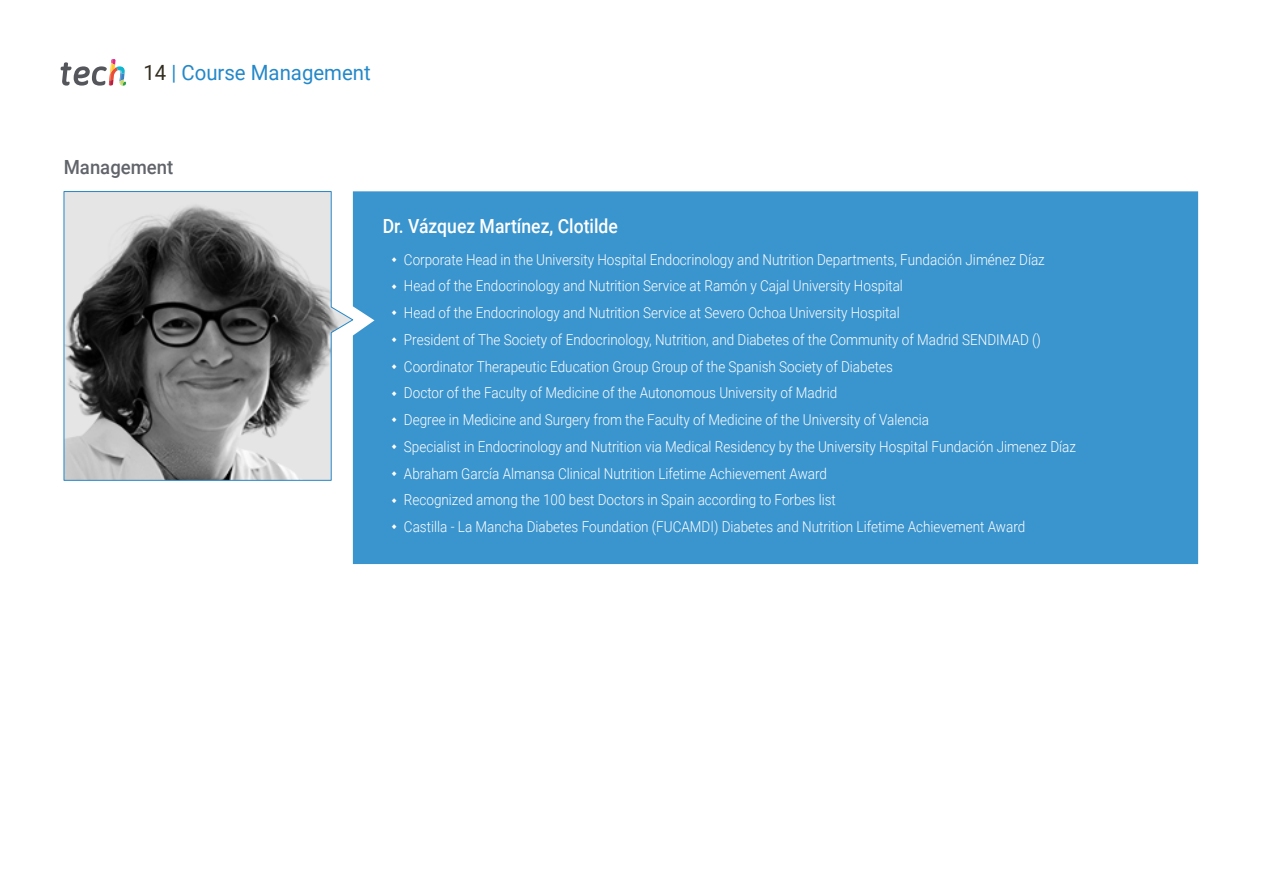
<style>
.page{position:relative;width:1263px;height:893px;background:#fff}
.page>*{position:absolute;margin:0;border:0;box-sizing:border-box;transform-origin:0 0}
.t1{font:21px "Roboto";color:#2488c9}
.t2{font:500 19.5px "Roboto";color:#fff;scale:.9 1}
.t3{font:500 19.5px "Roboto";color:#61646a;scale:.95 1}
.t4{font:300 15px/26.7px "Roboto";color:#fff;scale:.9 1}
.s1{color:#312e20}
</style>
<div class="page">
<div style="left:353px;top:191px;width:845px;height:373px;background:#3a94ce"></div>
<svg style="left:64px;top:191px;width:289px;height:290px;background:#8c8e8e"></svg>
<svg style="left:61px;top:59px;width:65px;height:27px"></svg>
<svg style="left:392px;top:257px;width:5px;height:5px"></svg>
<svg style="left:392px;top:284px;width:5px;height:5px"></svg>
<svg style="left:392px;top:310px;width:5px;height:5px"></svg>
<svg style="left:392px;top:337px;width:5px;height:5px"></svg>
<svg style="left:392px;top:364px;width:5px;height:5px"></svg>
<svg style="left:392px;top:391px;width:5px;height:5px"></svg>
<svg style="left:392px;top:417px;width:5px;height:5px"></svg>
<svg style="left:392px;top:444px;width:5px;height:5px"></svg>
<svg style="left:392px;top:471px;width:5px;height:5px"></svg>
<svg style="left:392px;top:498px;width:5px;height:5px"></svg>
<svg style="left:392px;top:524px;width:5px;height:5px"></svg>
<h1 class="t1" style="left:144px;top:57px;width:229px"><span class="s1">14</span> | Course Management</h1>
<h2 class="t3" style="left:64px;top:154px;width:117px">Management</h2>
<h2 class="t2" style="left:383px;top:212px;width:263px">Dr. Vázquez Martínez, Clotilde</h2>
<p class="t4" style="left:404px;top:245px;width:748px">Corporate Head in the University Hospital Endocrinology and Nutrition Departments, Fundación Jiménez Díaz Head of the Endocrinology and Nutrition Service at Ramón y Cajal University Hospital<br>Head of the Endocrinology and Nutrition Service at Severo Ochoa University Hospital<br>President of The Society of Endocrinology, Nutrition, and Diabetes of the Community of Madrid SENDIMAD ()<br>Coordinator Therapeutic Education Group Group of the Spanish Society of Diabetes<br>Doctor of the Faculty of Medicine of the Autonomous University of Madrid<br>Degree in Medicine and Surgery from the Faculty of Medicine of the University of Valencia<br>Specialist in Endocrinology and Nutrition via Medical Residency by the University Hospital Fundación Jimenez Díaz Abraham García Almansa Clinical Nutrition Lifetime Achievement Award<br>Recognized among the 100 best Doctors in Spain according to Forbes list<br>Castilla - La Mancha Diabetes Foundation (FUCAMDI) Diabetes and Nutrition Lifetime Achievement Award</p>
</div>
